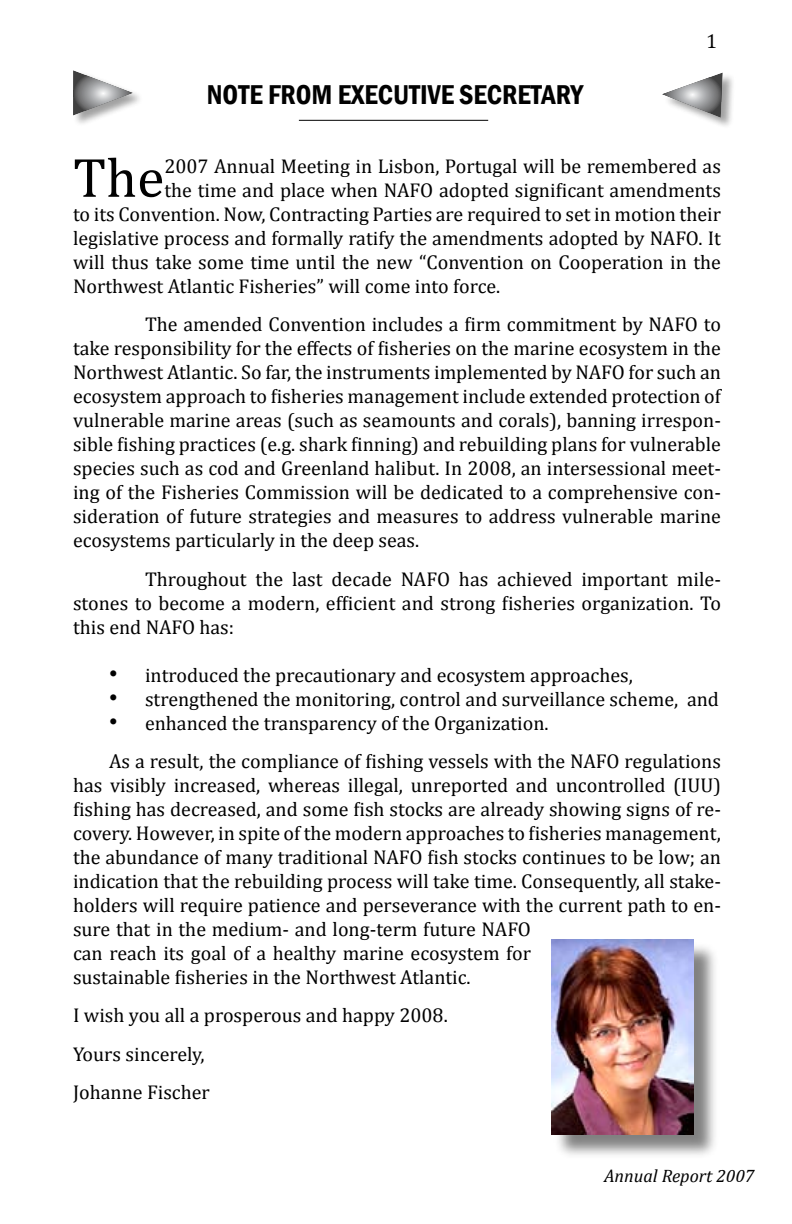
<style>
.page{position:relative;width:792px;height:1224px;background:#fff}
.page>*{position:absolute;margin:0;border:0;box-sizing:border-box;transform-origin:0 0}
.t1{font:56px "Cambria";color:#010101}
.t2{font:600 condensed 28px "Franklin Gothic";color:#010101}
.t3{font:24px/24px "Arial";color:#010101;text-align:justify}
.t4{font:20px/24px "Cambria";color:#010101}
.t5{font:20px "Cambria";color:#000}
.t6{font:italic 18px "Cambria";color:#000}
.s1{color:#fff}
</style>
<div class="page">
<div style="left:71px;top:70px;width:73px;height:58px;background:#000;opacity:.5"></div>
<svg style="left:73px;top:70px;width:60px;height:46px"></svg>
<div style="left:662px;top:72px;width:74px;height:59px;background:#000;opacity:.5"></div>
<svg style="left:662px;top:72px;width:61px;height:46px"></svg>
<hr style="left:299px;top:120px;width:189px;height:1px;background:#000">
<div style="left:553px;top:942px;width:168px;height:219px;background:#000;opacity:.5"></div>
<img style="left:551px;top:940px;width:143px;height:194px">
<h2 class="t2" style="left:207px;top:76px;width:378px">NOTE FROM EXECUTIVE SECRETARY</h2>
<p class="t5" style="left:706px;top:29px;width:13px">1</p>
<h1 class="t1" style="left:73px;top:145px;width:93px">The</h1>
<p class="t4" style="left:164px;top:154px;width:558px">2007 Annual Meeting in Lisbon, Portugal will be remembered as</p>
<p class="t4" style="left:164px;top:178px;width:558px">the time and place when NAFO adopted significant amendments</p>
<p class="t4" style="left:73px;top:202px;width:650px">to its Convention. Now, Contracting Parties are required to set in motion their</p>
<p class="t4" style="left:73px;top:226px;width:649px">legislative process and formally ratify the amendments adopted by NAFO. It</p>
<p class="t4" style="left:73px;top:250px;width:649px">will thus take some time until the new “Convention on Cooperation in the</p>
<p class="t4" style="left:73px;top:274px;width:429px">Northwest Atlantic Fisheries” will come into force.</p>
<p class="t4" style="left:73px;top:312px;width:650px;text-align:justify;text-indent:72px">The amended Convention includes a firm commitment by NAFO to take responsibility for the effects of fisheries on the marine ecosystem in the Northwest Atlantic. So far, the instruments implemented by NAFO for such an ecosystem approach to fisheries management include extended protection of vulnerable marine areas (such as seamounts and corals), banning irrespon&shy;sible fishing practices (e.g. shark finning) and rebuilding plans for vulnerable species such as cod and Greenland halibut. In 2008, an intersessional meet&shy;ing of the Fisheries Commission will be dedicated to a comprehensive con&shy;sideration of future strategies and measures to address vulnerable marine ecosystems particularly in the deep seas.</p>
<p class="t4" style="left:73px;top:567px;width:649px;text-align:justify;text-indent:72px">Throughout the last decade NAFO has achieved important mile&shy;stones to become a modern, efficient and strong fisheries organization. To this end NAFO has:</p>
<p class="t4" style="left:145px;top:663px;width:576px">introduced the precautionary and ecosystem approaches, strengthened the monitoring, control and surveillance scheme, and enhanced the transparency of the Organization. <span class="s1">Osi</span></p>
<p class="t4" style="left:73px;top:749px;width:649px;text-indent:36px">As a result, the compliance of fishing vessels with the NAFO regulations has visibly increased, whereas illegal, unreported and uncontrolled (IUU) fishing has decreased, and some fish stocks are already showing signs of re&shy;covery. However, in spite of the modern approaches to fisheries management, the abundance of many traditional NAFO fish stocks continues to be low; an indication that the rebuilding process will take time. Consequently, all stake&shy;holders will require patience and perseverance with the current path to en&shy;sure that in the medium- and long-term future NAFO<br>can reach its goal of a healthy marine ecosystem for<br>sustainable fisheries in the Northwest Atlantic.</p>
<p class="t4" style="left:73px;top:996px;width:376px;line-height:38.4px">I wish you all a prosperous and happy 2008.<br>Yours sincerely,<br>Johanne Fischer</p>
<p class="t3" style="left:109px;top:661px;width:10px">• • •</p>
<p class="t6" style="left:604px;top:1165px;width:152px">Annual Report 2007</p>
</div>
